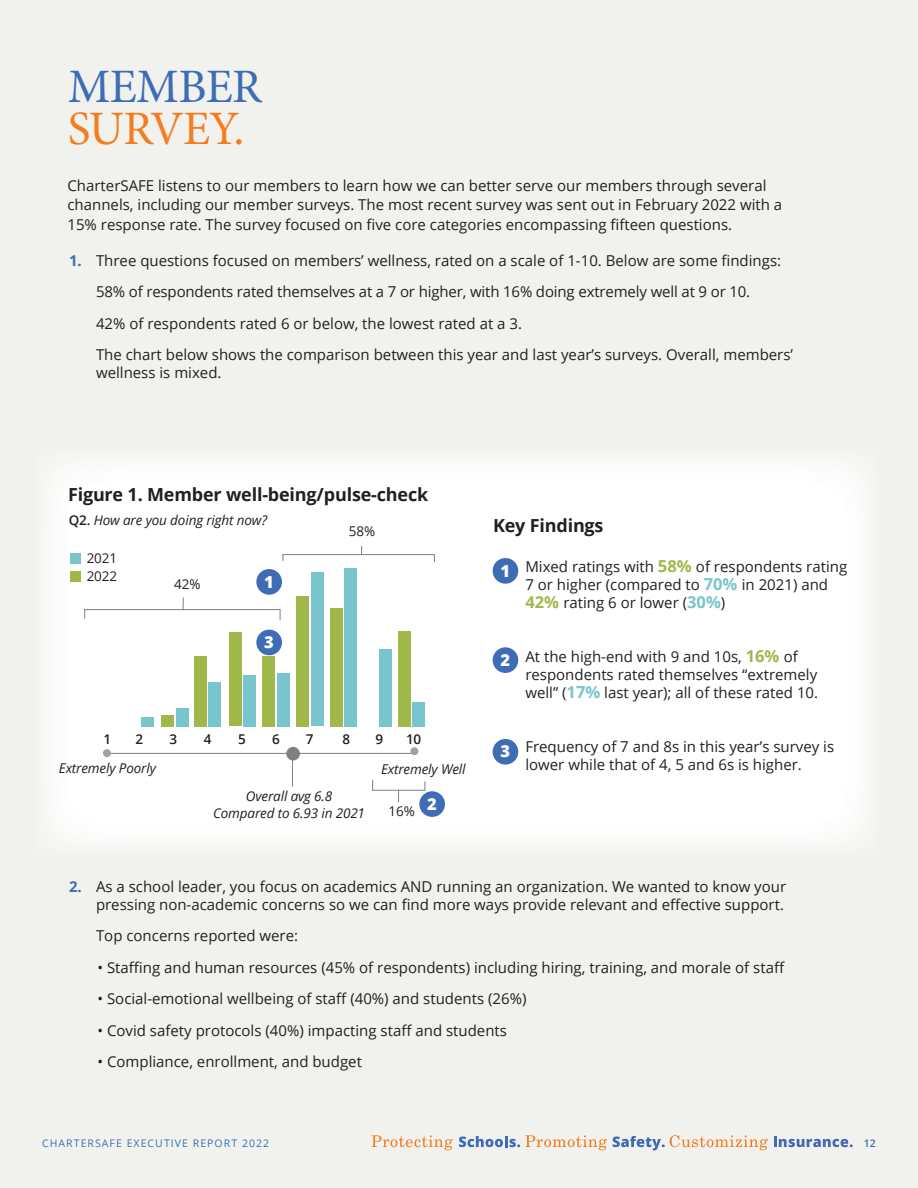
<style>
.page{position:relative;width:918px;height:1188px;background:#f1f2ed}
.page>*{position:absolute;margin:0;border:0;box-sizing:border-box;transform-origin:0 0}
.t1{font:48px "Minion Pro";letter-spacing:-.025em;color:#f47d21}
.t2{font:48px "Minion Pro";letter-spacing:-.015em;color:#3e6db5}
.t3{font:700 18px "Open Sans";letter-spacing:-.01em;color:#231f20}
.t4{font:800 16.5px "Open Sans";color:#fff}
.t5{font:15px/18px "Open Sans";color:#231f20}
.t6{font:italic 13.5px/16.5px "Open Sans";letter-spacing:-.01em;color:#231f20;text-align:center}
.t7{font:13.5px/18px "Open Sans";letter-spacing:-.01em;color:#231f20}
.t8{font:600 13.5px "Open Sans";color:#231f20}
.t9{font:10.5px "Open Sans";letter-spacing:.1em;color:#3e6db5}
.t10{font:600 10.5px "Open Sans";color:#3e6db5}
.s1{font-weight:700;color:#3e6db5}
.s2{font-weight:600;font-style:normal}
.s3{font-weight:700;font-size:16.5px;color:#a0b849}
.s4{font-weight:700;font-size:16.5px;color:#78c5cd}
</style>
<div class="page">
<div style="left:50px;top:464px;width:815px;height:377px;background:#fff"></div>
<svg style="left:372px;top:1135px;width:81px;height:15px"></svg>
<svg style="left:459px;top:1135px;width:148px;height:15px"></svg>
<svg style="left:613px;top:1135px;width:155px;height:15px"></svg>
<svg style="left:774px;top:1137px;width:79px;height:10px"></svg>
<div style="left:176px;top:708px;width:12px;height:18px;background:#78c5cd"></div>
<div style="left:161px;top:715px;width:13px;height:11px;background:#a0b849"></div>
<div style="left:141px;top:717px;width:12px;height:9px;background:#78c5cd"></div>
<div style="left:208px;top:682px;width:13px;height:44px;background:#78c5cd"></div>
<div style="left:194px;top:656px;width:13px;height:70px;background:#a0b849"></div>
<div style="left:229px;top:632px;width:13px;height:94px;background:#a0b849"></div>
<div style="left:244px;top:675px;width:12px;height:51px;background:#78c5cd"></div>
<div style="left:262px;top:656px;width:13px;height:70px;background:#a0b849"></div>
<div style="left:277px;top:673px;width:12px;height:53px;background:#78c5cd"></div>
<div style="left:297px;top:596px;width:12px;height:130px;background:#a0b849"></div>
<div style="left:311px;top:572px;width:12px;height:154px;background:#78c5cd"></div>
<div style="left:330px;top:608px;width:13px;height:118px;background:#a0b849"></div>
<div style="left:345px;top:568px;width:12px;height:158px;background:#78c5cd"></div>
<div style="left:379px;top:649px;width:12px;height:77px;background:#78c5cd"></div>
<div style="left:398px;top:631px;width:12px;height:95px;background:#a0b849"></div>
<div style="left:412px;top:702px;width:13px;height:24px;background:#78c5cd"></div>
<div style="left:70px;top:553px;width:11px;height:11px;background:#78c5cd"></div>
<div style="left:70px;top:571px;width:11px;height:11px;background:#a0b849"></div>
<div style="left:256px;top:569px;width:26px;height:26px;background:#3e6db5;border-radius:50%"></div>
<div style="left:419px;top:791px;width:26px;height:26px;background:#3e6db5;border-radius:50%"></div>
<div style="left:256px;top:630px;width:26px;height:25px;background:#3e6db5;border-radius:50%"></div>
<hr style="left:283px;top:554px;width:151px;height:1px;background:#7e8083">
<hr style="left:84px;top:609px;width:196px;height:1px;background:#7e8083">
<hr style="left:373px;top:790px;width:52px;height:1px;background:#7e8083">
<div style="left:493px;top:558px;width:25px;height:26px;background:#3e6db5;border-radius:50%"></div>
<div style="left:493px;top:647px;width:25px;height:26px;background:#3e6db5;border-radius:50%"></div>
<div style="left:493px;top:739px;width:25px;height:26px;background:#3e6db5;border-radius:50%"></div>
<hr style="left:108px;top:753px;width:306px;height:1px;background:#7e8083">
<div style="left:103px;top:749px;width:8px;height:8px;background:#9da69b;border-radius:50%"></div>
<div style="left:410px;top:747px;width:8px;height:8px;background:#9da69b;border-radius:50%"></div>
<div style="left:286px;top:747px;width:14px;height:13px;background:#7e8083;border-radius:50%"></div>
<hr style="left:292px;top:756px;width:1px;height:31px;background:#7e8083">
<h1 class="t2" style="left:68px;top:58px;width:196px">MEMBER</h1>
<h1 class="t1" style="left:68px;top:100px;width:178px">SURVEY.</h1>
<p class="t5" style="left:68px;top:175px;width:716px;line-height:19.5px">CharterSAFE listens to our members to learn how we can better serve our members through several channels, including our member surveys. The most recent survey was sent out in February 2022 with a<br>15% response rate. The survey focused on five core categories encompassing fifteen questions.</p>
<p class="t5" style="left:96px;top:244px;width:699px;line-height:31.5px;text-indent:-27px"><span class="s1">1.</span> Three questions focused on members’ wellness, rated on a scale of 1-10. Below are some findings:<br>58% of respondents rated themselves at a 7 or higher, with 16% doing extremely well at 9 or 10.<br>42% of respondents rated 6 or below, the lowest rated at a 3.<br>The chart below shows the comparison between this year and last year’s surveys. Overall, members’</p>
<p class="t5" style="left:96px;top:364px;width:127px">wellness is mixed.</p>
<p class="t3" style="left:68px;top:482px;width:362px">Figure 1. Member well-being/pulse-check</p>
<p class="t6" style="left:69px;top:511px;width:200px"><span class="s2">Q2.</span> How are you doing right now?</p>
<p class="t7" style="left:87px;top:549px;width:32px">2021<br>2022</p>
<p class="t7" style="left:174px;top:575px;width:28px">42%</p>
<p class="t4" style="left:264px;top:569px;width:11px">1</p>
<p class="t4" style="left:264px;top:629px;width:11px">3</p>
<p class="t7" style="left:349px;top:522px;width:28px">58%</p>
<p class="t8" style="left:103px;top:730px;width:9px">1</p>
<p class="t8" style="left:136px;top:730px;width:9px">2</p>
<p class="t8" style="left:169px;top:730px;width:9px">3</p>
<p class="t8" style="left:204px;top:730px;width:9px">4</p>
<p class="t8" style="left:238px;top:730px;width:9px">5</p>
<p class="t8" style="left:272px;top:730px;width:9px">6</p>
<p class="t8" style="left:306px;top:730px;width:9px">7</p>
<p class="t8" style="left:342px;top:730px;width:9px">8</p>
<p class="t8" style="left:375px;top:730px;width:9px">9</p>
<p class="t8" style="left:406px;top:730px;width:17px">10</p>
<p class="t6" style="left:59px;top:760px;width:99px">Extremely Poorly</p>
<p class="t6" style="left:381px;top:760px;width:86px">Extremely Well</p>
<p class="t6" style="left:213px;top:788px;width:154px">Overall avg 6.8<br>Compared to 6.93 in 2021</p>
<p class="t4" style="left:427px;top:791px;width:11px">2</p>
<p class="t7" style="left:389px;top:802px;width:28px">16%</p>
<p class="t3" style="left:493px;top:512px;width:112px">Key Findings</p>
<p class="t5" style="left:525px;top:557px;width:323px">Mixed ratings with <span class="s3">58%</span> of respondents rating<br>7 or higher (compared to <span class="s4">70%</span> in 2021) and<br><span class="s3">42%</span> rating 6 or lower (<span class="s4">30%</span>)</p>
<p class="t5" style="left:525px;top:647px;width:294px">At the high-end with 9 and 10s, <span class="s3">16%</span> of respondents rated themselves “extremely well” (<span class="s4">17%</span> last year); all of these rated 10.</p>
<p class="t5" style="left:525px;top:737px;width:310px">Frequency of 7 and 8s in this year’s survey is lower while that of 4, 5 and 6s is higher.</p>
<p class="t4" style="left:501px;top:558px;width:11px">1</p>
<p class="t4" style="left:501px;top:647px;width:11px">2</p>
<p class="t4" style="left:501px;top:739px;width:11px">3</p>
<p class="t5" style="left:69px;top:877px;width:719px;text-align:right"><span class="s1">2.</span> As a school leader, you focus on academics AND running an organization. We wanted to know your pressing non-academic concerns so we can find more ways provide relevant and effective support.</p>
<p class="t5" style="left:96px;top:926px;width:204px">Top concerns reported were:</p>
<p class="t5" style="left:98px;top:958px;width:689px">• Staffing and human resources (45% of respondents) including hiring, training, and morale of staff</p>
<p class="t5" style="left:98px;top:989px;width:430px">• Social-emotional wellbeing of staff (40%) and students (26%)</p>
<p class="t5" style="left:98px;top:1021px;width:411px">• Covid safety protocols (40%) impacting staff and students</p>
<p class="t5" style="left:98px;top:1052px;width:266px">• Compliance, enrollment, and budget</p>
<p class="t9" style="left:42px;top:1136px;width:229px">CHARTERSAFE EXECUTIVE REPORT 2022</p>
<p class="t10" style="left:864px;top:1136px;width:13px">12</p>
</div>
